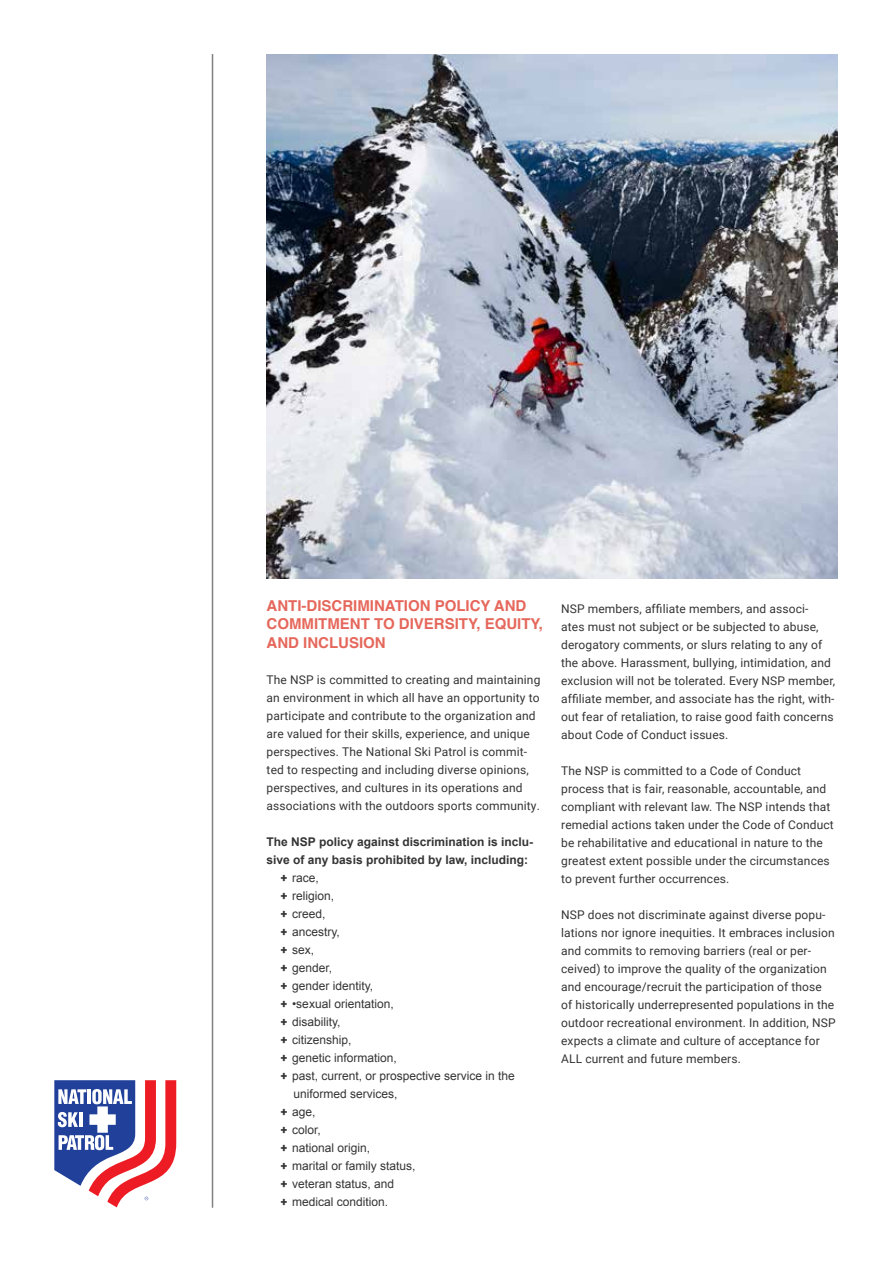
<style>
.page{position:relative;width:893px;height:1263px;background:#fff}
.page>*{position:absolute;margin:0;border:0;box-sizing:border-box;transform-origin:0 0}
.t1{font:700 15px/18px "Helvetica";color:#df4132}
.t2{font:12px/18px "Roboto";letter-spacing:.01em;color:#000}
.t3{font:12px "Arial";color:#000}
.t4{font:700 12px "Arial";color:#000}
.s1{font-family:"Roboto";font-weight:900}
</style>
<div class="page">
<hr style="left:212px;top:54px;width:1px;height:1154px;background:#000">
<img style="left:267px;top:54px;width:571px;height:524px">
<svg style="left:54px;top:1080px;width:123px;height:128px"></svg>
<p class="t1" style="left:267px;top:599px;width:278px">ANTI-DISCRIMINATION POLICY AND<br>COMMITMENT TO DIVERSITY, EQUITY,<br>AND INCLUSION</p>
<p class="t2" style="left:267px;top:670px;width:275px">The NSP is committed to creating and maintaining an environment in which all have an opportunity to participate and contribute to the organization and are valued for their skills, experience, and unique perspectives. The National Ski Patrol is commit&shy;ted to respecting and including diverse opinions, perspectives, and cultures in its operations and associations with the outdoors sports community.</p>
<p class="t4" style="left:267px;top:833px;width:268px">The NSP policy against discrimination is inclu-</p>
<p class="t4" style="left:267px;top:851px;width:263px">sive of any basis prohibited by law, including:</p>
<p class="t3" style="left:281px;top:869px;width:39px"><span class="s1">+</span> race,</p>
<p class="t3" style="left:281px;top:887px;width:55px"><span class="s1">+</span> religion,</p>
<p class="t3" style="left:281px;top:905px;width:46px"><span class="s1">+</span> creed,</p>
<p class="t3" style="left:281px;top:923px;width:61px"><span class="s1">+</span> ancestry,</p>
<p class="t3" style="left:281px;top:941px;width:35px"><span class="s1">+</span> sex,</p>
<p class="t3" style="left:281px;top:959px;width:53px"><span class="s1">+</span> gender,</p>
<p class="t3" style="left:281px;top:977px;width:94px"><span class="s1">+</span> gender identity,</p>
<p class="t3" style="left:281px;top:995px;width:114px"><span class="s1">+</span> •sexual orientation,</p>
<p class="t3" style="left:281px;top:1013px;width:61px"><span class="s1">+</span> disability,</p>
<p class="t3" style="left:281px;top:1031px;width:72px"><span class="s1">+</span> citizenship,</p>
<p class="t3" style="left:281px;top:1049px;width:117px"><span class="s1">+</span> genetic information,</p>
<p class="t3" style="left:281px;top:1067px;width:236px"><span class="s1">+</span> past, current, or prospective service in the</p>
<p class="t3" style="left:294px;top:1085px;width:106px">uniformed services,</p>
<p class="t3" style="left:281px;top:1103px;width:36px"><span class="s1">+</span> age,</p>
<p class="t3" style="left:281px;top:1121px;width:41px"><span class="s1">+</span> color,</p>
<p class="t3" style="left:281px;top:1139px;width:91px"><span class="s1">+</span> national origin,</p>
<p class="t3" style="left:281px;top:1157px;width:136px"><span class="s1">+</span> marital or family status,</p>
<p class="t3" style="left:281px;top:1175px;width:115px"><span class="s1">+</span> veteran status, and</p>
<p class="t3" style="left:281px;top:1193px;width:109px"><span class="s1">+</span> medical condition.</p>
<p class="t2" style="left:561px;top:599px;width:275px">NSP members, affiliate members, and associ-<br>ates must not subject or be subjected to abuse, derogatory comments, or slurs relating to any of the above. Harassment, bullying, intimidation, and exclusion will not be tolerated. Every NSP member, affiliate member, and associate has the right, with&shy;out fear of retaliation, to raise good faith concerns about Code of Conduct issues.</p>
<p class="t2" style="left:561px;top:761px;width:274px">The NSP is committed to a Code of Conduct process that is fair, reasonable, accountable, and compliant with relevant law. The NSP intends that remedial actions taken under the Code of Conduct be rehabilitative and educational in nature to the greatest extent possible under the circumstances to prevent further occurrences.</p>
<p class="t2" style="left:561px;top:905px;width:276px">NSP does not discriminate against diverse popu&shy;lations nor ignore inequities. It embraces inclusion and commits to removing barriers (real or per&shy;ceived) to improve the quality of the organization and encourage/recruit the participation of those of historically underrepresented populations in the outdoor recreational environment. In addition, NSP expects a climate and culture of acceptance for ALL current and future members.</p>
</div>
